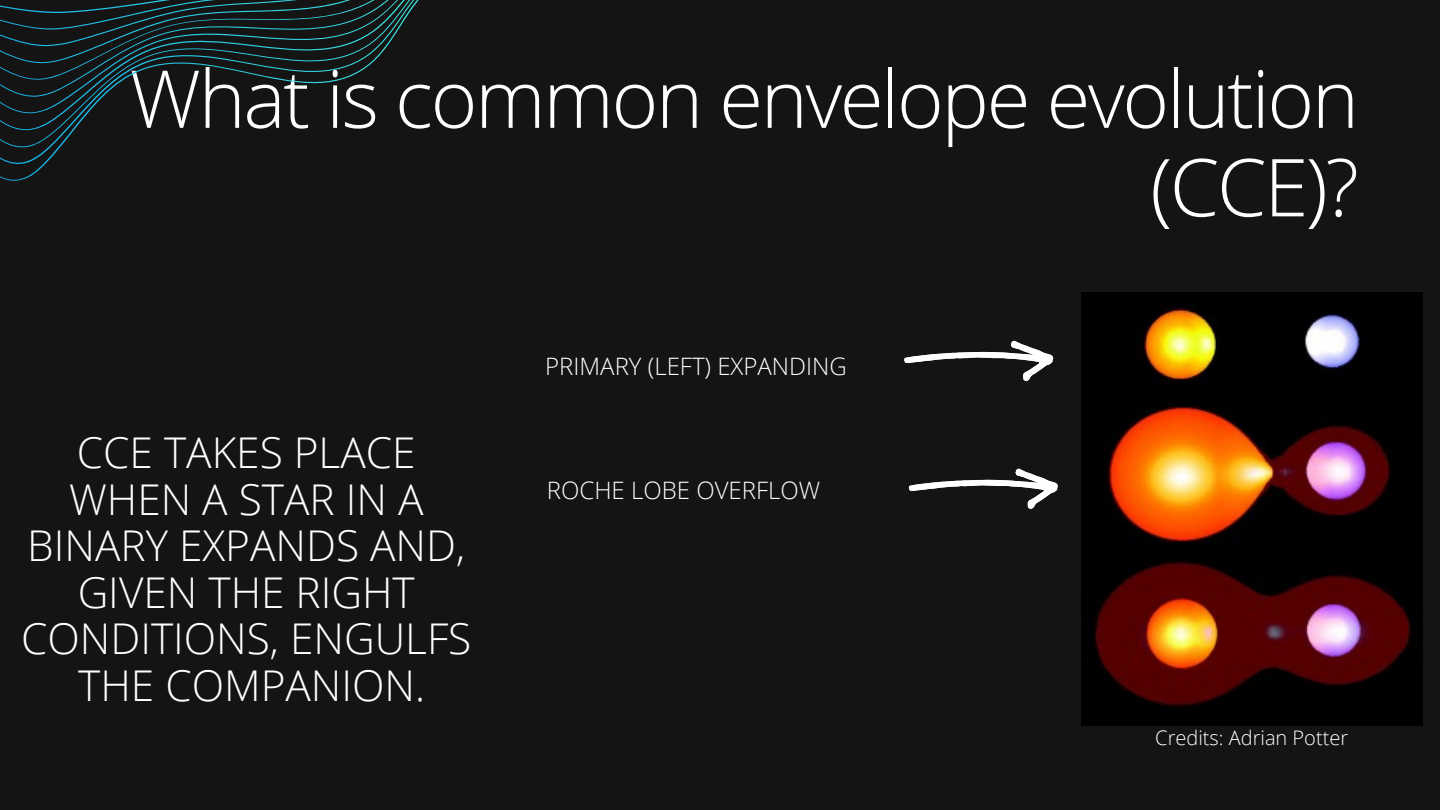
<style>
.page{position:relative;width:1440px;height:810px;background:#141414}
.page>*{position:absolute;margin:0;border:0;box-sizing:border-box;transform-origin:0 0}
.t1{font:300 80px/88.5px "Open Sans";letter-spacing:-.03em;color:#fff;text-align:right}
.t2{font:300 42.4px/46.5px "Open Sans";color:#fff;text-align:center}
.t3{font:300 24px "Open Sans";color:#fff}
.t4{font:300 20px "Open Sans";color:#fff}
</style>
<div class="page">
<img style="left:1081px;top:292px;width:341px;height:434px">
<svg style="left:0;top:0;width:419px;height:181px"></svg>
<svg style="left:904px;top:341px;width:149px;height:40px"></svg>
<svg style="left:909px;top:469px;width:149px;height:40px"></svg>
<h1 class="t1" style="left:130px;top:52px;width:1231px">What is common envelope evolution (CCE)?</h1>
<p class="t2" style="left:21px;top:429px;width:452px">CCE TAKES PLACE<br>WHEN A STAR IN A<br>BINARY EXPANDS AND,<br>GIVEN THE RIGHT<br>CONDITIONS, ENGULFS<br>THE COMPANION.</p>
<p class="t3" style="left:545px;top:349px;width:303px">PRIMARY (LEFT) EXPANDING</p>
<p class="t3" style="left:547px;top:474px;width:275px">ROCHE LOBE OVERFLOW</p>
<p class="t4" style="left:1155px;top:724px;width:194px">Credits: Adrian Potter</p>
</div>
